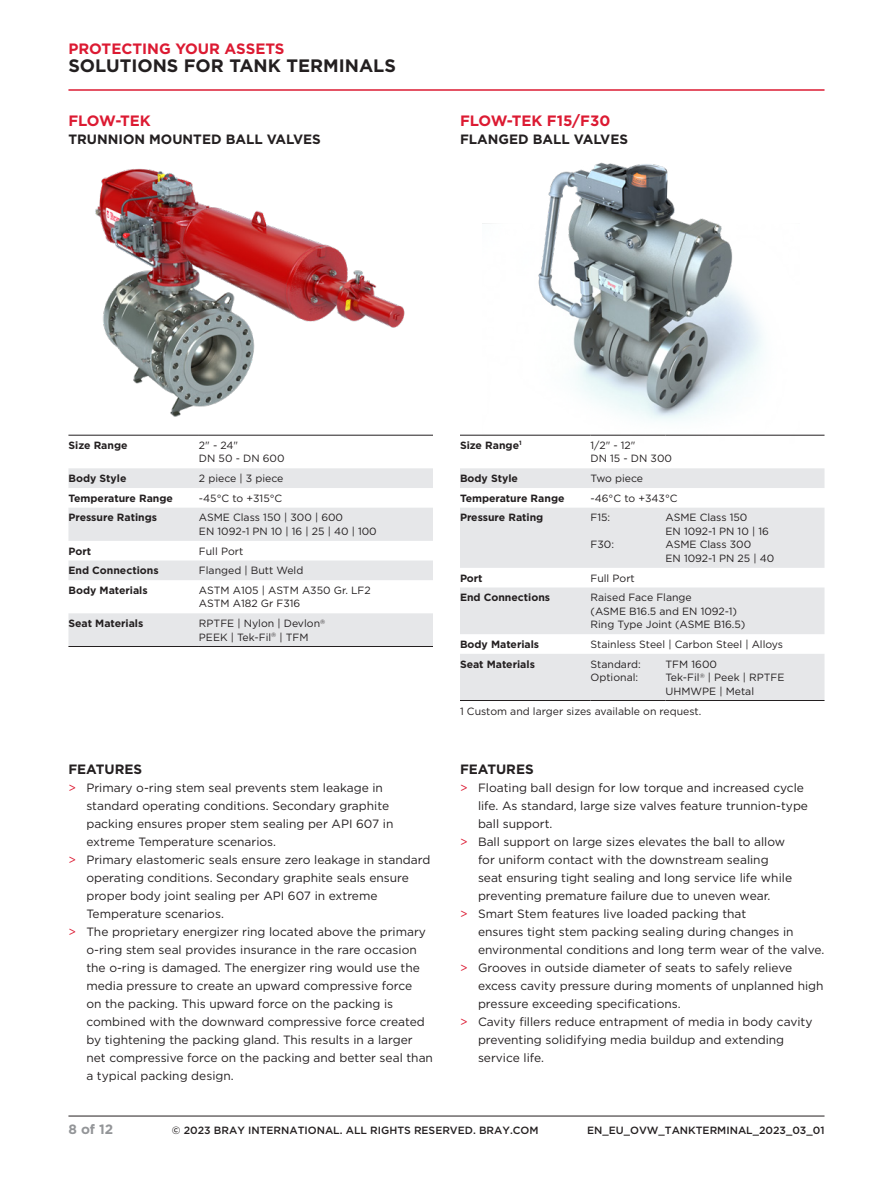
<style>
.page{position:relative;width:893px;height:1188px;background:#fff}
.page>*{position:absolute;margin:0;border:0;box-sizing:border-box;transform-origin:0 0}
.t1{font:700 18px "Gotham";color:#231f20}
.Subhead_1{font:700 15px "Gotham";color:#dc1a32}
.Subhead_2{font:700 13.5px "Gotham";color:#231f20}
.t2{font:700 13.5px "Gotham";color:#939598}
.t3{font:12px/18px "Gotham";color:#231f20}
.Table_Body{font:10.5px/13.5px "Gotham Pro";color:#231f20}
.Table_Body_Bold{font:700 10.5px "Gotham Pro";color:#231f20}
.t4{font:500 10.5px "Gotham";color:#231f20}
.Footnote_Numbered{font:10.5px "Gotham";color:#231f20}
.s1{color:#dc1a32}
</style>
<div class="page">
<hr style="left:68px;top:1116px;width:756px;height:1px;background:#231f20">
<hr style="left:68px;top:89px;width:756px;height:2px;background:#dc1a32">
<img style="left:483px;top:162px;width:316px;height:273px">
<svg style="left:460px;top:468px;width:364px;height:232px;fill:#e6e7e9"></svg>
<hr style="left:590px;top:435px;width:75px;height:1px;background:#231f20">
<hr style="left:665px;top:435px;width:159px;height:1px;background:#231f20">
<hr style="left:460px;top:435px;width:130px;height:1px;background:#231f20">
<hr style="left:460px;top:700px;width:130px;height:1px;background:#231f20">
<hr style="left:590px;top:700px;width:75px;height:1px;background:#231f20">
<hr style="left:665px;top:700px;width:159px;height:1px;background:#231f20">
<svg style="left:68px;top:468px;width:365px;height:178px;fill:#e6e7e9"></svg>
<hr style="left:199px;top:435px;width:234px;height:1px;background:#231f20">
<hr style="left:199px;top:646px;width:234px;height:1px;background:#231f20">
<hr style="left:68px;top:646px;width:131px;height:1px;background:#231f20">
<img style="left:68px;top:168px;width:358px;height:268px">
<p class="Subhead_1" style="left:68px;top:39px;width:218px">PROTECTING YOUR ASSETS</p>
<h1 class="t1" style="left:68px;top:54px;width:329px">SOLUTIONS FOR TANK TERMINALS</h1>
<p class="Subhead_1" style="left:68px;top:111px;width:84px">FLOW-TEK</p>
<p class="Subhead_2" style="left:68px;top:130px;width:254px">TRUNNION MOUNTED BALL VALVES</p>
<p class="Subhead_1" style="left:460px;top:111px;width:152px">FLOW-TEK F15/F30</p>
<p class="Subhead_2" style="left:460px;top:130px;width:170px">FLANGED BALL VALVES</p>
<p class="Table_Body_Bold" style="left:68px;top:439px;width:61px">Size Range</p>
<p class="Table_Body" style="left:199px;top:438px;width:41px">2" - 24"</p>
<p class="Table_Body" style="left:199px;top:452px;width:87px">DN 50 - DN 600</p>
<p class="Table_Body_Bold" style="left:68px;top:472px;width:60px">Body Style</p>
<p class="Table_Body" style="left:199px;top:472px;width:86px">2 piece | 3 piece</p>
<p class="Table_Body_Bold" style="left:68px;top:492px;width:106px">Temperature Range</p>
<p class="Table_Body" style="left:199px;top:491px;width:85px">-45°C to +315°C</p>
<p class="Table_Body_Bold" style="left:68px;top:512px;width:90px">Pressure Ratings</p>
<p class="Table_Body" style="left:199px;top:511px;width:146px">ASME Class 150 | 300 | 600</p>
<p class="Table_Body" style="left:199px;top:524px;width:179px">EN 1092-1 PN 10 | 16 | 25 | 40 | 100</p>
<p class="Table_Body_Bold" style="left:68px;top:545px;width:24px">Port</p>
<p class="Table_Body" style="left:199px;top:544px;width:46px">Full Port</p>
<p class="Table_Body_Bold" style="left:68px;top:564px;width:92px">End Connections</p>
<p class="Table_Body" style="left:199px;top:564px;width:106px">Flanged | Butt Weld</p>
<p class="Table_Body_Bold" style="left:68px;top:584px;width:81px">Body Materials</p>
<p class="Table_Body" style="left:199px;top:583px;width:173px">ASTM A105 | ASTM A350 Gr. LF2</p>
<p class="Table_Body" style="left:199px;top:597px;width:103px">ASTM A182 Gr F316</p>
<p class="Table_Body_Bold" style="left:68px;top:617px;width:76px">Seat Materials</p>
<p class="Table_Body" style="left:199px;top:617px;width:128px">RPTFE | Nylon | Devlon<sup>®</sup></p>
<p class="Table_Body" style="left:199px;top:630px;width:111px">PEEK | Tek-Fil<sup>®</sup> | TFM</p>
<p class="Subhead_2" style="left:68px;top:760px;width:75px">FEATURES</p>
<p class="t3" style="left:86px;top:778px;width:309px;text-indent:-18px"><span class="s1">&gt;</span> Primary o-ring stem seal prevents stem leakage in standard operating conditions. Secondary graphite packing ensures proper stem sealing per API 607 in extreme Temperature scenarios.</p>
<p class="t3" style="left:86px;top:850px;width:346px;text-indent:-18px"><span class="s1">&gt;</span> Primary elastomeric seals ensure zero leakage in standard operating conditions. Secondary graphite seals ensure proper body joint sealing per API 607 in extreme Temperature scenarios.</p>
<p class="t3" style="left:86px;top:922px;width:348px;text-indent:-18px"><span class="s1">&gt;</span> The proprietary energizer ring located above the primary o-ring stem seal provides insurance in the rare occasion the o-ring is damaged. The energizer ring would use the media pressure to create an upward compressive force<br>on the packing. This upward force on the packing is combined with the downward compressive force created by tightening the packing gland. This results in a larger net compressive force on the packing and better seal than a typical packing design.</p>
<p class="Table_Body_Bold" style="left:460px;top:439px;width:63px">Size Range<sup>1</sup></p>
<p class="Table_Body" style="left:590px;top:438px;width:47px">1/2" - 12"</p>
<p class="Table_Body" style="left:590px;top:452px;width:83px">DN 15 - DN 300</p>
<p class="Table_Body_Bold" style="left:460px;top:472px;width:60px">Body Style</p>
<p class="Table_Body" style="left:590px;top:472px;width:54px">Two piece</p>
<p class="Table_Body_Bold" style="left:460px;top:492px;width:106px">Temperature Range</p>
<p class="Table_Body" style="left:590px;top:491px;width:89px">-46°C to +343°C</p>
<p class="Table_Body_Bold" style="left:460px;top:512px;width:85px">Pressure Rating</p>
<p class="Table_Body" style="left:590px;top:511px;width:21px">F15:</p>
<p class="Table_Body" style="left:590px;top:538px;width:25px">F30:</p>
<p class="Table_Body" style="left:665px;top:511px;width:83px">ASME Class 150</p>
<p class="Table_Body" style="left:665px;top:524px;width:105px">EN 1092-1 PN 10 | 16</p>
<p class="Table_Body" style="left:665px;top:538px;width:87px">ASME Class 300</p>
<p class="Table_Body" style="left:665px;top:551px;width:110px">EN 1092-1 PN 25 | 40</p>
<p class="Table_Body_Bold" style="left:460px;top:572px;width:24px">Port</p>
<p class="Table_Body" style="left:590px;top:571px;width:46px">Full Port</p>
<p class="Table_Body_Bold" style="left:460px;top:591px;width:92px">End Connections</p>
<p class="Table_Body" style="left:590px;top:591px;width:148px">Raised Face Flange<br>(ASME B16.5 and EN 1092-1)</p>
<p class="Table_Body" style="left:590px;top:618px;width:156px">Ring Type Joint (ASME B16.5)</p>
<p class="Table_Body_Bold" style="left:460px;top:638px;width:81px">Body Materials</p>
<p class="Table_Body" style="left:590px;top:637px;width:194px">Stainless Steel | Carbon Steel | Alloys</p>
<p class="Table_Body_Bold" style="left:460px;top:658px;width:76px">Seat Materials</p>
<p class="Table_Body" style="left:590px;top:657px;width:52px">Standard:</p>
<p class="Table_Body" style="left:590px;top:671px;width:49px">Optional:</p>
<p class="Table_Body" style="left:665px;top:657px;width:53px">TFM 1600</p>
<p class="Table_Body" style="left:665px;top:671px;width:120px">Tek-Fil<sup>®</sup> | Peek | RPTFE</p>
<p class="Table_Body" style="left:665px;top:684px;width:90px">UHMWPE | Metal</p>
<p class="Footnote_Numbered" style="left:460px;top:704px;width:243px">1 Custom and larger sizes available on request.</p>
<p class="Subhead_2" style="left:460px;top:760px;width:75px">FEATURES</p>
<p class="t3" style="left:478px;top:778px;width:332px;text-indent:-18px"><span class="s1">&gt;</span> Floating ball design for low torque and increased cycle life. As standard, large size valves feature trunnion-type ball support.</p>
<p class="t3" style="left:478px;top:832px;width:316px;text-indent:-18px"><span class="s1">&gt;</span> Ball support on large sizes elevates the ball to allow for uniform contact with the downstream sealing seat ensuring tight sealing and long service life while preventing premature failure due to uneven wear.</p>
<p class="t3" style="left:478px;top:904px;width:348px;text-indent:-18px"><span class="s1">&gt;</span> Smart Stem features live loaded packing that<br>ensures tight stem packing sealing during changes in environmental conditions and long term wear of the valve.</p>
<p class="t3" style="left:478px;top:958px;width:347px;text-indent:-18px"><span class="s1">&gt;</span> Grooves in outside diameter of seats to safely relieve excess cavity pressure during moments of unplanned high pressure exceeding specifications.</p>
<p class="t3" style="left:478px;top:1012px;width:336px;text-indent:-18px"><span class="s1">&gt;</span> Cavity fillers reduce entrapment of media in body cavity preventing solidifying media buildup and extending service life.</p>
<p class="t2" style="left:68px;top:1120px;width:46px">8 of 12</p>
<p class="t4" style="left:172px;top:1123px;width:368px">© 2023 BRAY INTERNATIONAL. ALL RIGHTS RESERVED. BRAY.COM</p>
<p class="t4" style="left:587px;top:1124px;width:124px">EN_EU_OVW_TAN KTERMINAL</p>
<p class="t4" style="left:753px;top:1124px;width:73px">_2023_03_01</p>
</div>
